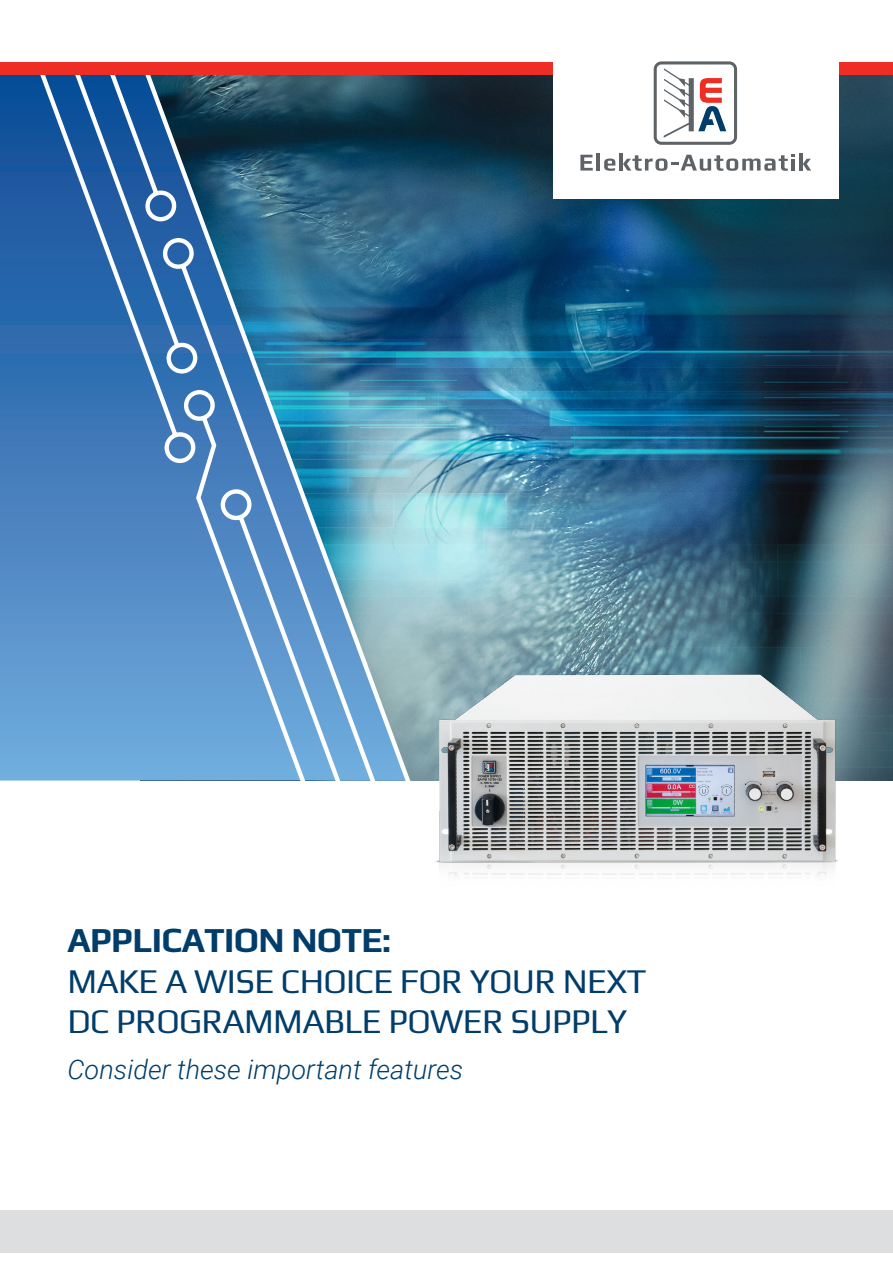
<style>
.page{position:relative;width:893px;height:1263px;background:#fff}
.page>*{position:absolute;margin:0;border:0;box-sizing:border-box;transform-origin:0 0}
.t1{font:700 34.8px "Play";letter-spacing:-.02em;color:#003d6a}
.t2{font:34.5px/40.5px "Play";letter-spacing:-.02em;color:#003d6a}
.t3{font:italic 300 27px "Roboto";color:#003d6a}
</style>
<div class="page">
<img style="left:421px;top:75px;width:472px;height:705px">
<svg style="left:0;top:75px;width:24px;height:705px;background:#3c79b8"></svg>
<img style="left:24px;top:75px;width:397px;height:706px">
<div style="left:0;top:1210px;width:893px;height:42px;background:#dddee0"></div>
<div style="left:0;top:62px;width:893px;height:13px;background:#ee2e24"></div>
<div style="left:553px;top:46px;width:286px;height:153px;background:#fff"></div>
<svg style="left:654px;top:61px;width:83px;height:84px"></svg>
<svg style="left:580px;top:155px;width:13px;height:16px"></svg>
<hr style="left:596px;top:153px;width:4px;height:18px;background:#5e6367">
<svg style="left:604px;top:158px;width:11px;height:13px"></svg>
<hr style="left:619px;top:153px;width:4px;height:18px;background:#5e6367">
<svg style="left:623px;top:154px;width:172px;height:17px"></svg>
<hr style="left:791px;top:159px;width:4px;height:12px;background:#5e6367">
<hr style="left:799px;top:153px;width:4px;height:18px;background:#5e6367">
<svg style="left:803px;top:159px;width:8px;height:12px"></svg>
<img style="left:425px;top:661px;width:424px;height:215px">
<p class="t1" style="left:68px;top:916px;width:325px">APPLICATION NOTE:</p>
<p class="t2" style="left:68px;top:958px;width:581px">MAKE A WISE CHOICE FOR YOUR NEXT<br>DC PROGRAMMABLE POWER SUPPLY</p>
<p class="t3" style="left:68px;top:1051px;width:397px">Consider these important features</p>
</div>
